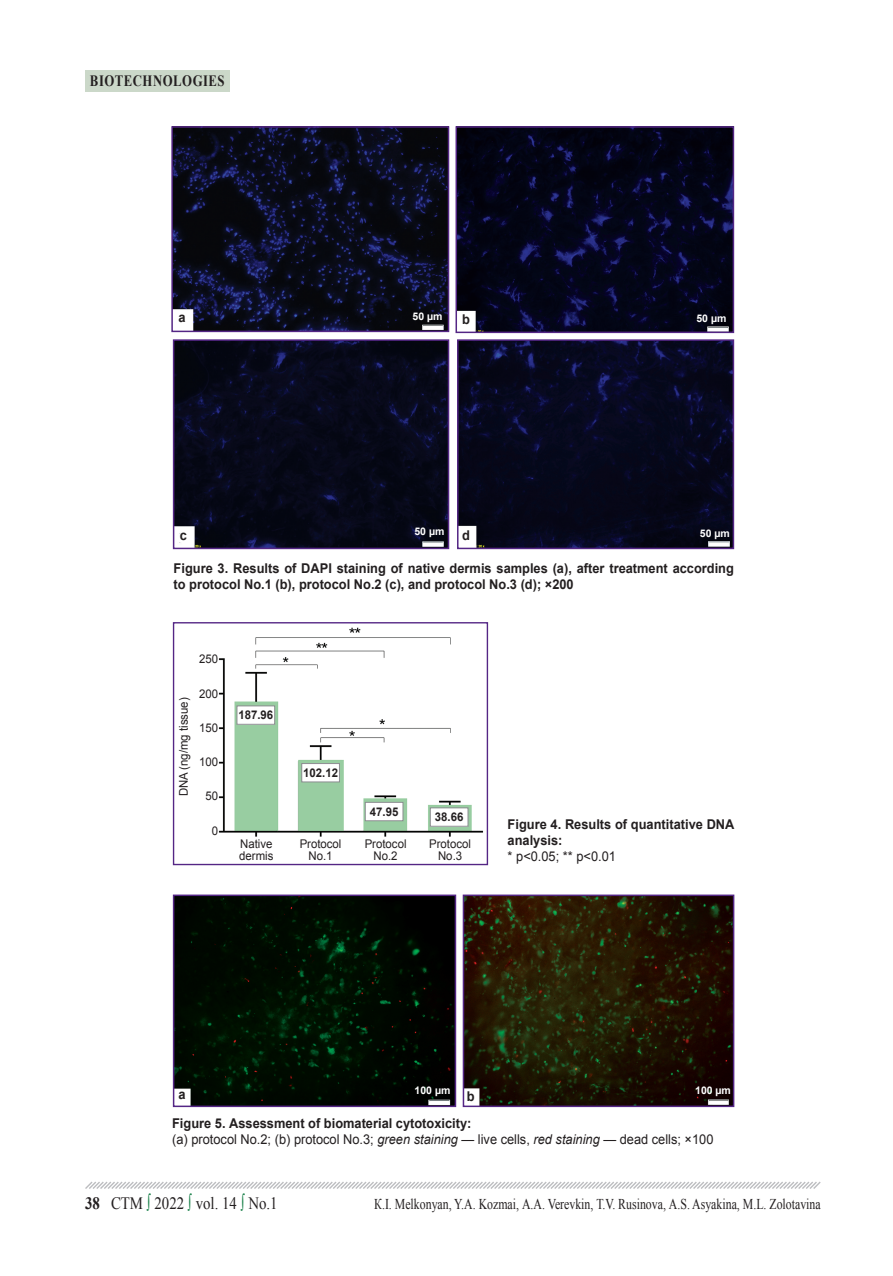
<style>
.page{position:relative;width:893px;height:1276px;background:#fff}
.page>*{position:absolute;margin:0;border:0;box-sizing:border-box;transform-origin:0 0}
.t1{font:17.4px "Times New Roman";color:#231f20;scale:.86 1}
.t2{font:700 15.75px "Times New Roman";letter-spacing:.04em;color:#231f20;scale:.81 1}
.t3{font:15px "Times New Roman";color:#231f20;scale:.79 1}
.t4{font:700 13.5px/16.2px "Arial";color:#231f20;scale:.95 1}
.t5{font:13.5px "Arial";color:#231f20;scale:.95 1}
.t6{font:12px/12px "Arial";color:#231f20;text-align:center;scale:.95 1}
.t7{font:700 12px "Arial";color:#231f20;scale:.95 1}
.t8{font:700 10.5px "Arial";color:#fff}
.s1{font-style:italic}
.s2{font-weight:700}
.s3{color:#127c43}
</style>
<div class="page">
<svg style="left:85px;top:1181px;width:736px;height:8px"></svg>
<div style="left:85px;top:70px;width:145px;height:21px;background:#cbd8c9"></div>
<img style="left:174px;top:129px;width:272px;height:200px">
<div style="left:171px;top:126px;width:278px;height:206px;border:2px solid #542685"></div>
<img style="left:458px;top:129px;width:273px;height:201px">
<div style="left:455px;top:126px;width:279px;height:207px;border:2px solid #542685"></div>
<img style="left:176px;top:342px;width:270px;height:204px">
<div style="left:173px;top:339px;width:276px;height:210px;border:2px solid #542685"></div>
<img style="left:460px;top:342px;width:271px;height:204px">
<div style="left:457px;top:339px;width:277px;height:210px;border:2px solid #542685"></div>
<img style="left:176px;top:897px;width:277px;height:207px">
<div style="left:173px;top:894px;width:283px;height:213px;border:2px solid #542685"></div>
<img style="left:466px;top:897px;width:265px;height:207px">
<div style="left:463px;top:894px;width:271px;height:213px;border:2px solid #542685"></div>
<img style="left:218px;top:627px;width:266px;height:210px">
<div style="left:173px;top:622px;width:315px;height:243px;border:1px solid #542685"></div>
<div style="left:237px;top:706px;width:38px;height:18px;background:#fff"></div>
<div style="left:237px;top:705px;width:38px;height:19px;border:1px solid #8b8d90"></div>
<div style="left:302px;top:763px;width:37px;height:19px;background:#fff"></div>
<div style="left:301px;top:763px;width:39px;height:19px;border:1px solid #8b8d90"></div>
<div style="left:365px;top:802px;width:38px;height:18px;background:#fff"></div>
<div style="left:365px;top:802px;width:38px;height:19px;border:1px solid #8b8d90"></div>
<div style="left:430px;top:808px;width:38px;height:18px;background:#fff"></div>
<div style="left:430px;top:807px;width:38px;height:19px;border:1px solid #8b8d90"></div>
<p class="t2" style="left:90px;top:70px;width:168px">BIOTECHNOLOGIES</p>
<p class="t8" style="left:413px;top:309px;width:31px">50 µm</p>
<p class="t8" style="left:696px;top:311px;width:31px">50 µm</p>
<p class="t4" style="left:178px;top:310px;width:9px">а</p>
<p class="t4" style="left:462px;top:311px;width:10px">b</p>
<p class="t8" style="left:414px;top:524px;width:31px">50 µm</p>
<p class="t8" style="left:700px;top:527px;width:31px">50 µm</p>
<p class="t4" style="left:180px;top:527px;width:9px">c</p>
<p class="t4" style="left:462px;top:527px;width:10px">d</p>
<p class="t4" style="left:174px;top:560px;width:591px">Figure 3. Results of DAPI staining of native dermis samples (а), after treatment according to protocol No.1 (b), protocol No.2 (c), and protocol No.3 (d); ×200</p>
<p class="t6" style="left:178px;top:796px;width:106px;rotate:-90deg">DNA (ng/mg tissue)</p>
<p class="t6" style="left:199px;top:653px;width:22px">250</p>
<p class="t6" style="left:199px;top:687px;width:22px">200</p>
<p class="t6" style="left:199px;top:722px;width:22px">150</p>
<p class="t6" style="left:199px;top:756px;width:22px">100</p>
<p class="t6" style="left:205px;top:790px;width:15px">50</p>
<p class="t6" style="left:212px;top:824px;width:8px">0</p>
<p class="t4" style="left:508px;top:816px;width:240px">Figure 4. Results of quantitative DNA analysis:</p>
<p class="t5" style="left:508px;top:847px;width:116px">* p&lt;0.05; ** p&lt;0.01</p>
<p class="t7" style="left:238px;top:707px;width:38px">187.96</p>
<p class="t7" style="left:303px;top:765px;width:38px">102.12</p>
<p class="t7" style="left:370px;top:803px;width:32px">47.95</p>
<p class="t7" style="left:435px;top:809px;width:32px">38.66</p>
<p class="t6" style="left:239px;top:837px;width:38px;text-align:left">Native dermis</p>
<p class="t6" style="left:300px;top:837px;width:46px">Protocol<br>No.1</p>
<p class="t6" style="left:365px;top:837px;width:46px">Protocol<br>No.2</p>
<p class="t6" style="left:429px;top:837px;width:46px">Protocol<br>No.3</p>
<p class="t8" style="left:415px;top:1083px;width:37px">100 µm</p>
<p class="t8" style="left:695px;top:1083px;width:37px">100 µm</p>
<p class="t4" style="left:172px;top:1083px;width:320px;line-height:26.8px;text-align:right">b<br>Figure 5. Assessment of biomaterial cytotoxicity:</p>
<p class="t5" style="left:172px;top:1130px;width:571px">(a) protocol No.2; (b) protocol No.3; <span class="s1">green staining</span> — live cells, <span class="s1">red staining</span> — dead cells; ×100</p>
<p class="t4" style="left:178px;top:1087px;width:9px">а</p>
<p class="t1" style="left:85px;top:1191px;width:226px"><span class="s2">38</span> СТМ <span class="s3">∫</span> 2022 <span class="s3">∫</span> vol. 14 <span class="s3">∫</span> No.1</p>
<p class="t3" style="left:374px;top:1194px;width:567px">К.I. Melkonyan, Y.А. Kozmai, А.А. Verevkin, Т.V. Rusinova, А.S. Asyakina, М.L. Zolotavina</p>
</div>
